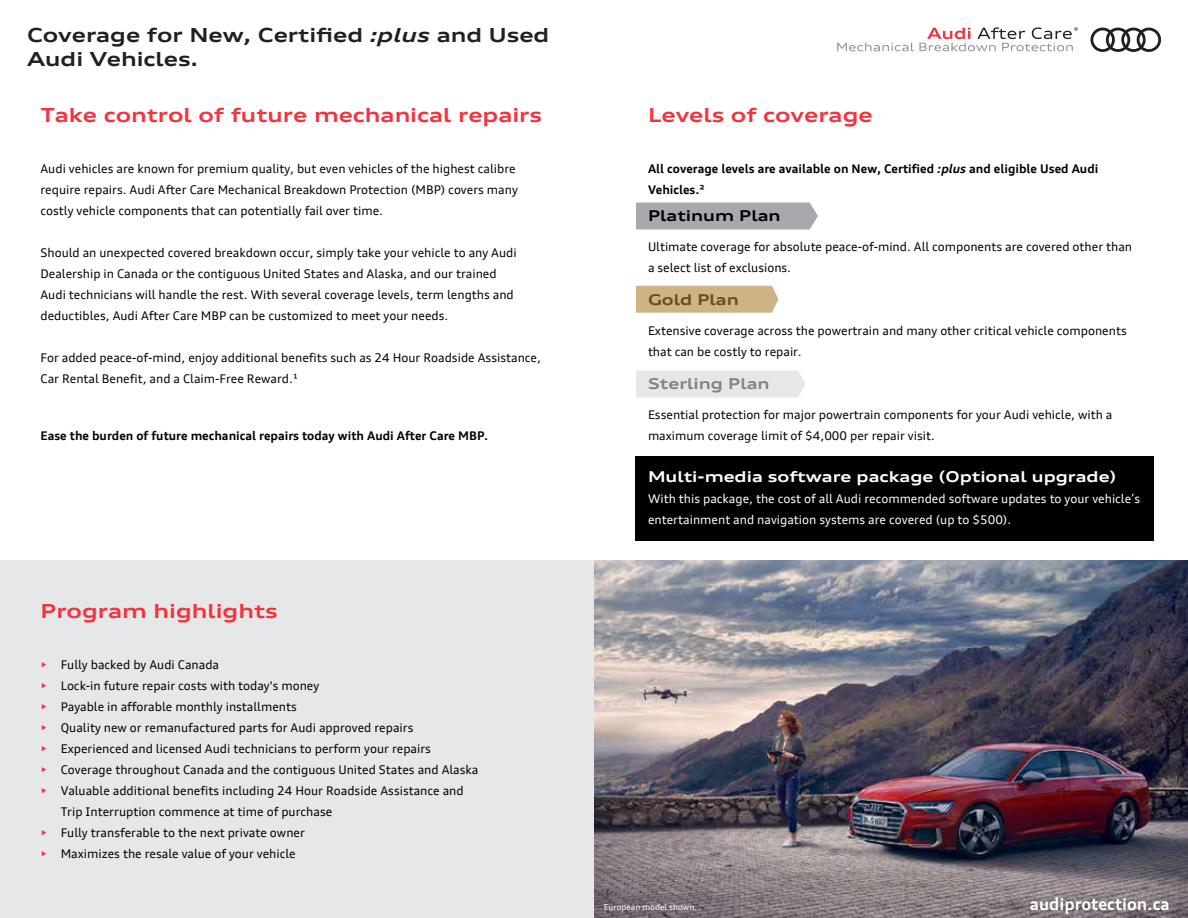
<style>
.page{position:relative;width:1188px;height:918px;background:#fff}
.page>*{position:absolute;margin:0;border:0;box-sizing:border-box;transform-origin:0 0}
.t1{font:700 expanded 19.5px "Audi Type";color:#f5333f}
.t2{font:700 expanded 19.5px/24px "Audi Type";color:#221f20}
.t3{font:700 16.5px "Audi Type";color:#fff}
.t4{font:700 expanded 15px "Audi Type";color:#fff}
.t5{font:700 expanded 15px "Audi Type";color:#000}
.t6{font:700 expanded 15px "Audi Type";color:#808285}
.t7{font:700 expanded 15px "Audi Type";color:#6d4a18}
.t8{font:12px/21px "Audi Type";color:#000}
.t9{font:700 12px/21px "Audi Type";color:#000}
.t10{font:12px/21px "Audi Type";color:#fff}
.t11{font:8.25px "Audi Type";color:#fff}
.s1{font-style:italic}
.s2{color:#f5333f}
</style>
<div class="page">
<div style="left:636px;top:370px;width:170px;height:27px;background:#e6e7e8"></div>
<svg style="left:636px;top:202px;width:182px;height:28px;background:#acadb0"></svg>
<div style="left:636px;top:286px;width:142px;height:27px;background:#ccb484"></div>
<div style="left:0;top:561px;width:600px;height:357px;background:#e6e7e8"></div>
<img style="left:594px;top:561px;width:594px;height:357px">
<div style="left:635px;top:457px;width:518px;height:84px;background:#000"></div>
<svg style="left:1090px;top:28px;width:71px;height:24px"></svg>
<svg style="left:837px;top:27px;width:241px;height:24px"></svg>
<h1 class="t2" style="left:27px;top:23px;width:524px">Coverage for New, Certified <span class="s1">:plus</span> and Used<br>Audi Vehicles.</h1>
<h1 class="t1" style="left:40px;top:103px;width:503px">Take control of future mechanical repairs</h1>
<p class="t8" style="left:40px;top:158px;width:479px">Audi vehicles are known for premium quality, but even vehicles of the highest calibre require repairs. Audi After Care Mechanical Breakdown Protection (MBP) covers many costly vehicle components that can potentially fail over time.</p>
<p class="t8" style="left:40px;top:242px;width:478px">Should an unexpected covered breakdown occur, simply take your vehicle to any Audi Dealership in Canada or the contiguous United States and Alaska, and our trained Audi technicians will handle the rest. With several coverage levels, term lengths and deductibles, Audi After Care MBP can be customized to meet your needs.</p>
<p class="t8" style="left:40px;top:347px;width:502px">For added peace-of-mind, enjoy additional benefits such as 24 Hour Roadside Assistance,<br>Car Rental Benefit, and a Claim-Free Reward.¹</p>
<p class="t9" style="left:40px;top:425px;width:449px">Ease the burden of future mechanical repairs today with Audi After Care MBP.</p>
<h1 class="t1" style="left:40px;top:599px;width:239px">Program highlights</h1>
<p class="t8" style="left:40px;top:654px;width:180px"><span class="s2">•</span> Fully backed by Audi Canada</p>
<p class="t8" style="left:40px;top:675px;width:280px"><span class="s2">•</span> Lock-in future repair costs with today's money</p>
<p class="t8" style="left:40px;top:696px;width:258px"><span class="s2">•</span> Payable in afforable monthly installments</p>
<p class="t8" style="left:40px;top:717px;width:375px"><span class="s2">•</span> Quality new or remanufactured parts for Audi approved repairs</p>
<p class="t8" style="left:40px;top:738px;width:392px"><span class="s2">•</span> Experienced and licensed Audi technicians to perform your repairs</p>
<p class="t8" style="left:40px;top:759px;width:440px"><span class="s2">•</span> Coverage throughout Canada and the contiguous United States and Alaska</p>
<p class="t8" style="left:61px;top:780px;width:405px;text-indent:-20px"><span class="s2">•</span> Valuable additional benefits including 24 Hour Roadside Assistance and<br>Trip Interruption commence at time of purchase</p>
<p class="t8" style="left:40px;top:822px;width:266px"><span class="s2">•</span> Fully transferable to the next private owner</p>
<p class="t8" style="left:40px;top:843px;width:257px"><span class="s2">•</span> Maximizes the resale value of your vehicle</p>
<h1 class="t1" style="left:648px;top:103px;width:226px">Levels of coverage</h1>
<p class="t9" style="left:648px;top:158px;width:452px">All coverage levels are available on New, Certified <span class="s1">:plus</span> and eligible Used Audi<br>Vehicles.²</p>
<p class="t5" style="left:648px;top:207px;width:134px">Platinum Plan</p>
<p class="t8" style="left:648px;top:236px;width:486px">Ultimate coverage for absolute peace-of-mind. All components are covered other than a select list of exclusions.</p>
<p class="t7" style="left:648px;top:291px;width:92px">Gold Plan</p>
<p class="t8" style="left:648px;top:320px;width:480px">Extensive coverage across the powertrain and many other critical vehicle components that can be costly to repair.</p>
<p class="t6" style="left:648px;top:375px;width:123px">Sterling Plan</p>
<p class="t8" style="left:648px;top:404px;width:466px">Essential protection for major powertrain components for your Audi vehicle, with a maximum coverage limit of $4,000 per repair visit.</p>
<p class="t4" style="left:648px;top:468px;width:470px">Multi-media software package (Optional upgrade)</p>
<p class="t10" style="left:648px;top:488px;width:494px">With this package, the cost of all Audi recommended software updates to your vehicle’s entertainment and navigation systems are covered (up to $500).</p>
<p class="t11" style="left:604px;top:902px;width:95px">European model shown.</p>
<h2 class="t3" style="left:1030px;top:894px;width:141px">audiprotection.ca</h2>
</div>
